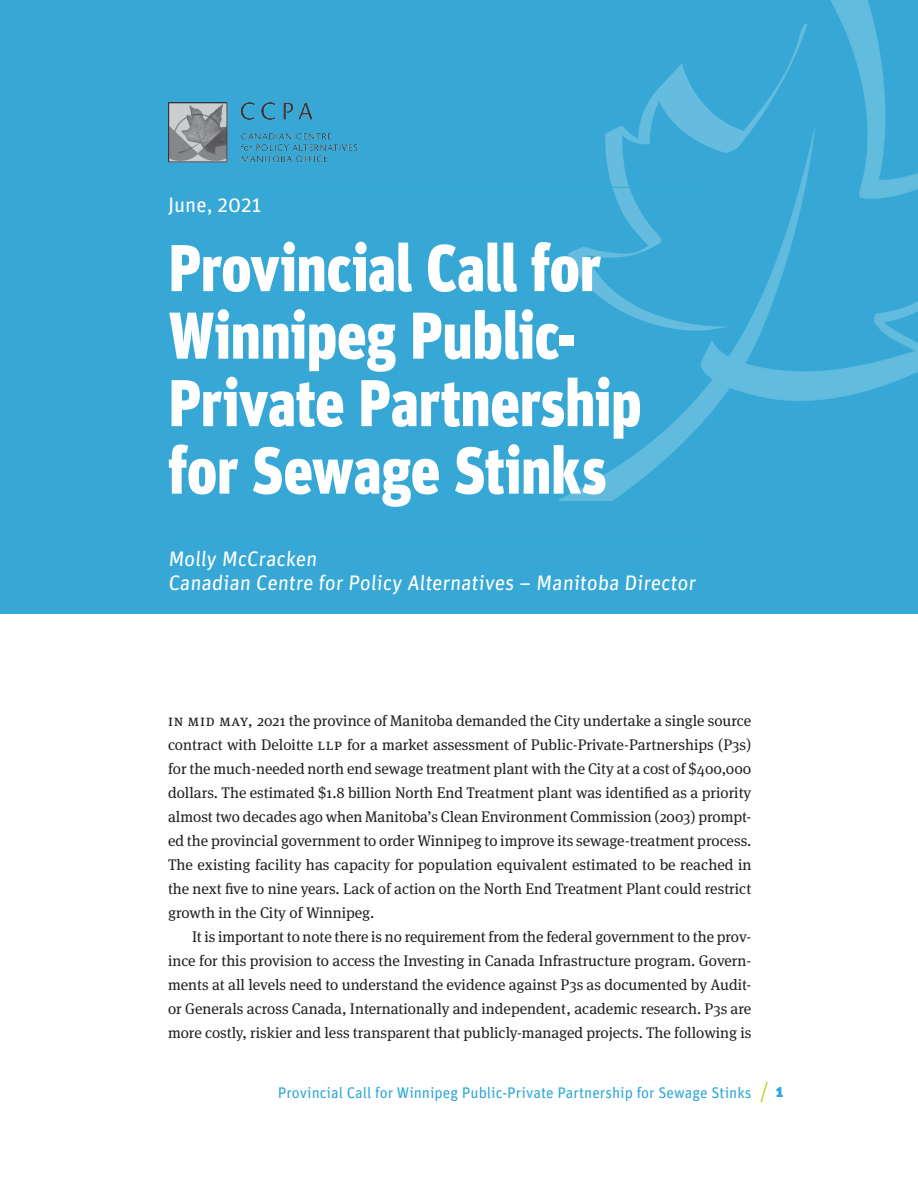
<style>
.page{position:relative;width:918px;height:1188px;background:#fff}
.page>*{position:absolute;margin:0;border:0;box-sizing:border-box;transform-origin:0 0}
.Chapter_title{font:900 66px/67.5px "Unit";letter-spacing:-.015em;color:#fff;scale:.9 1}
.Subhead{font:21px/24px "Unit OT";color:#fff}
.Body_text__chapter_o{font:15.3px/24px "Meta Serif OT";color:#231f20;text-align:justify}
.Body_text{font:15.3px/24px "Meta Serif OT";color:#231f20;text-align:justify}
.t1{font:15.3px "Unit OT";color:#31a8d5}
.t2{font:900 15.3px "Unit";color:#31a8d5}
</style>
<div class="page">
<svg style="left:760px;top:1081px;width:8px;height:22px"></svg>
<div style="left:0;top:0;width:918px;height:614px;background:#37a8d5"></div>
<img style="left:559px;top:0;width:359px;height:500px">
<hr style="left:168px;top:187px;width:538px;height:1px;background:#31a8d5">
<hr style="left:168px;top:541px;width:538px;height:1px;background:#31a8d5">
<img style="left:168px;top:102px;width:190px;height:61px">
<p class="Subhead" style="left:168px;top:193px;width:95px">June, 2021</p>
<p class="Chapter_title" style="left:168px;top:233px;width:528px">Provincial Call for<br>Winnipeg Public-<br>Private Partnership for Sewage Stinks</p>
<p class="Subhead" style="left:168px;top:547px;width:531px">Molly McCracken<br>Canadian Centre for Policy Alternatives – Manitoba Director</p>
<p class="Body_text__chapter_o" style="left:168px;top:709px;width:585px">In mid May, 2021 the province of Manitoba demanded the City undertake a single source contract with Deloitte LLP for a market assessment of Public-Private-Partnerships (P3s) for the much-needed north end sewage treatment plant with the City at a cost of $400,000 dollars. The estimated $1.8 billion North End Treatment plant was identified as a priority almost two decades ago when Manitoba’s Clean Environment Commission (2003) prompt&shy;ed the provincial government to order Winnipeg to improve its sewage-treatment process.<br>The existing facility has capacity for population equivalent estimated to be reached in the next five to nine years. Lack of action on the North End Treatment Plant could restrict growth in the City of Winnipeg.</p>
<p class="Body_text" style="left:168px;top:925px;width:585px;text-indent:24px">It is important to note there is no requirement from the federal government to the prov&shy;ince for this provision to access the Investing in Canada Infrastructure program. Govern&shy;ments at all levels need to understand the evidence against P3s as documented by Audit&shy;or Generals across Canada, Internationally and independent, academic research. P3s are more costly, riskier and less transparent that publicly-managed projects. The following is</p>
<p class="t1" style="left:278px;top:1084px;width:475px">Provincial Call for Winnipeg Public-Private Partnership for Sewage Stinks</p>
<p class="t2" style="left:776px;top:1082px;width:9px">1</p>
</div>
